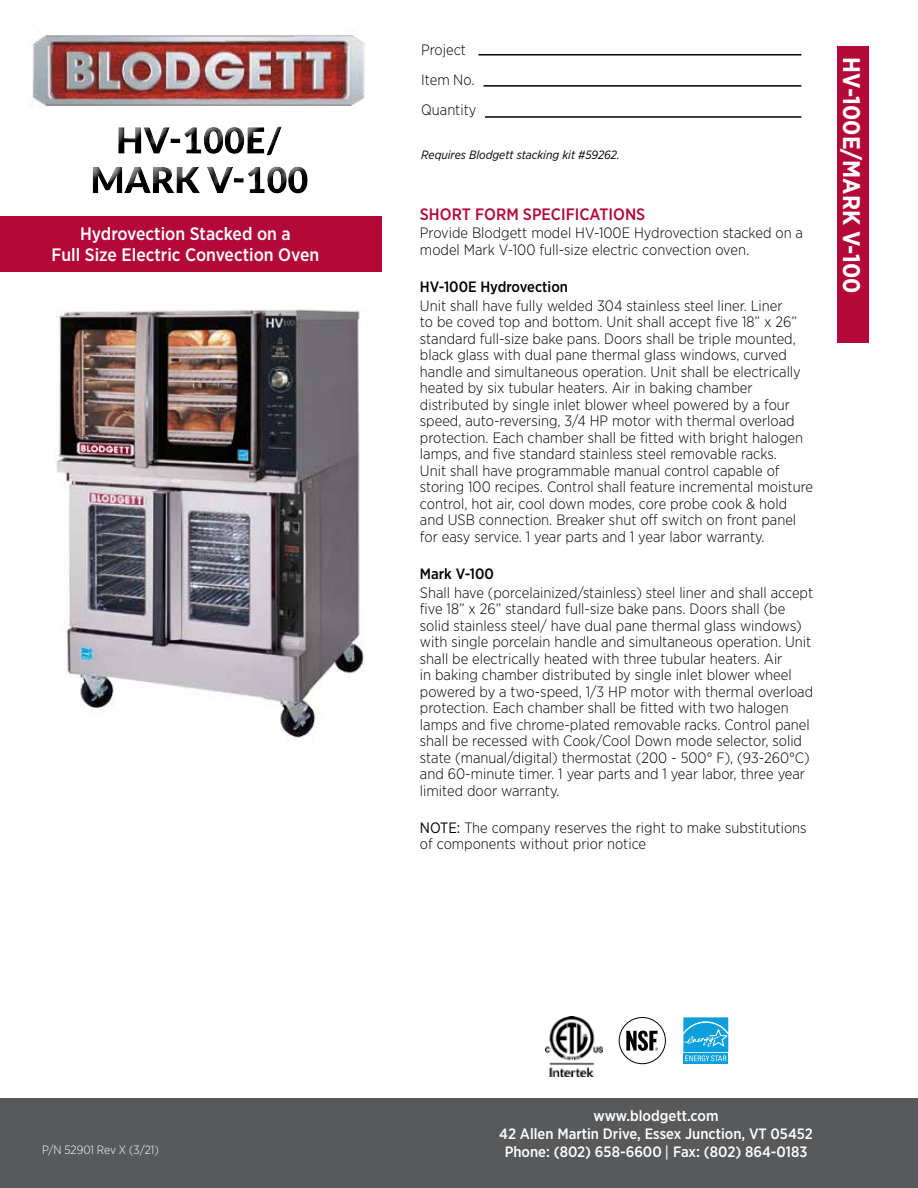
<style>
.page{position:relative;width:918px;height:1188px;background:#fff}
.page>*{position:absolute;margin:0;border:0;box-sizing:border-box;transform-origin:0 0}
.t1{font:700 24px "Gotham Narrow";color:#fff}
.t2{font:500 18px/21px "Gotham Narrow";color:#fff;text-align:center}
.t3{font:500 16.5px "Gotham Narrow";color:#b30838}
.t4{font:300 15px/16.5px "Gotham Narrow";color:#000}
.t5{font:500 15px/18px "Gotham Narrow";color:#fff;text-align:center}
.t6{font:500 15px "Gotham Narrow";color:#000}
.t7{font:italic 12px "Gotham Narrow";color:#000}
.t8{font:300 12px "Gotham Narrow";letter-spacing:-.005em;color:#fff}
.s1{font-weight:400}
.s2{font-family:"Lato"}
</style>
<div class="page">
<div style="left:0;top:1098px;width:918px;height:90px;background:#58595b"></div>
<div style="left:619px;top:1017px;width:47px;height:47px;border:1px solid #000;border-radius:50%"></div>
<svg style="left:626px;top:1031px;width:32px;height:20px"></svg>
<img style="left:545px;top:1016px;width:58px;height:61px">
<svg style="left:683px;top:1017px;width:46px;height:47px;background:#38b0e1"></svg>
<img style="left:29px;top:30px;width:337px;height:76px">
<div style="left:84px;top:119px;width:235px;height:85px;background:#000;opacity:.75"></div>
<div style="left:0;top:216px;width:382px;height:55px;background:#b30838"></div>
<hr style="left:478px;top:54px;width:323px;height:2px;background:#000">
<hr style="left:484px;top:85px;width:317px;height:2px;background:#000">
<hr style="left:485px;top:116px;width:316px;height:2px;background:#000">
<div style="left:837px;top:46px;width:31px;height:297px;background:#b30838"></div>
<img style="left:54px;top:309px;width:310px;height:431px">
<p class="t2" style="left:52px;top:223px;width:269px">Hydrovection Stacked on a<br>Full Size Electric Convection Oven</p>
<p class="t4" style="left:421px;top:35px;width:57px;line-height:30px">Project<br>Item No.<br>Quantity</p>
<p class="t7" style="left:421px;top:147px;width:200px">Requires Blodgett stacking kit #59262.</p>
<p class="t3" style="left:420px;top:203px;width:227px">SHORT FORM SPECIFICATIONS</p>
<p class="t4" style="left:420px;top:224px;width:385px">Provide Blodgett model HV-100E Hydrovection stacked on a model Mark V-100 full-size electric convection oven.</p>
<p class="t6" style="left:420px;top:277px;width:150px">HV-100E Hydrovection</p>
<p class="t4" style="left:420px;top:297px;width:395px">Unit shall have fully welded 304 stainless steel liner. Liner<br>to be coved top and bottom. Unit shall accept five 18” x 26” standard full-size bake pans. Doors shall be triple mounted, black glass with dual pane thermal glass windows, curved handle and simultaneous operation. Unit shall be electrically heated by six tubular heaters. Air in baking chamber distributed by single inlet blower wheel powered by a four speed, auto-reversing, 3/4 HP motor with thermal overload protection. Each chamber shall be fitted with bright halogen lamps, and five standard stainless steel removable racks.<br>Unit shall have programmable manual control capable of storing 100 recipes. Control shall feature incremental moisture control, hot air, cool down modes, core probe cook &amp; hold and USB connection. Breaker shut off switch on front panel for easy service. 1 year parts and 1 year labor warranty.</p>
<p class="t6" style="left:420px;top:564px;width:76px">Mark V-100</p>
<p class="t4" style="left:420px;top:584px;width:395px">Shall have (porcelainized/stainless) steel liner and shall accept five 18” x 26” standard full-size bake pans. Doors shall (be solid stainless steel/ have dual pane thermal glass windows) with single porcelain handle and simultaneous operation. Unit shall be electrically heated with three tubular heaters. Air<br>in baking chamber distributed by single inlet blower wheel powered by a two-speed, 1/3 HP motor with thermal overload protection. Each chamber shall be fitted with two halogen lamps and five chrome-plated removable racks. Control panel shall be recessed with Cook/Cool Down mode selector, solid state (manual/digital) thermostat (200 - 500° F), (93-260°C) and 60-minute timer. 1 year parts and 1 year labor, three year limited door warranty.</p>
<p class="t4" style="left:420px;top:819px;width:388px"><span class="s1">NOTE:</span> The company reserves the right to make substitutions of components without prior notice</p>
<h1 class="t1" style="left:867px;top:57px;width:237px;rotate:90deg">HV-100E/MARK V-100</h1>
<p class="t5" style="left:499px;top:1107px;width:315px">www.blodgett.com<br>42 Allen Martin Drive, Essex Junction, VT 05452</p>
<p class="t8" style="left:42px;top:1143px;width:118px">P/N 52901 Rev X (3/21)</p>
<p class="t5" style="left:505px;top:1143px;width:304px">Phone: (802) 658-6600 <span class="s2">̵</span> Fax: (802) 864-0183</p>
</div>
